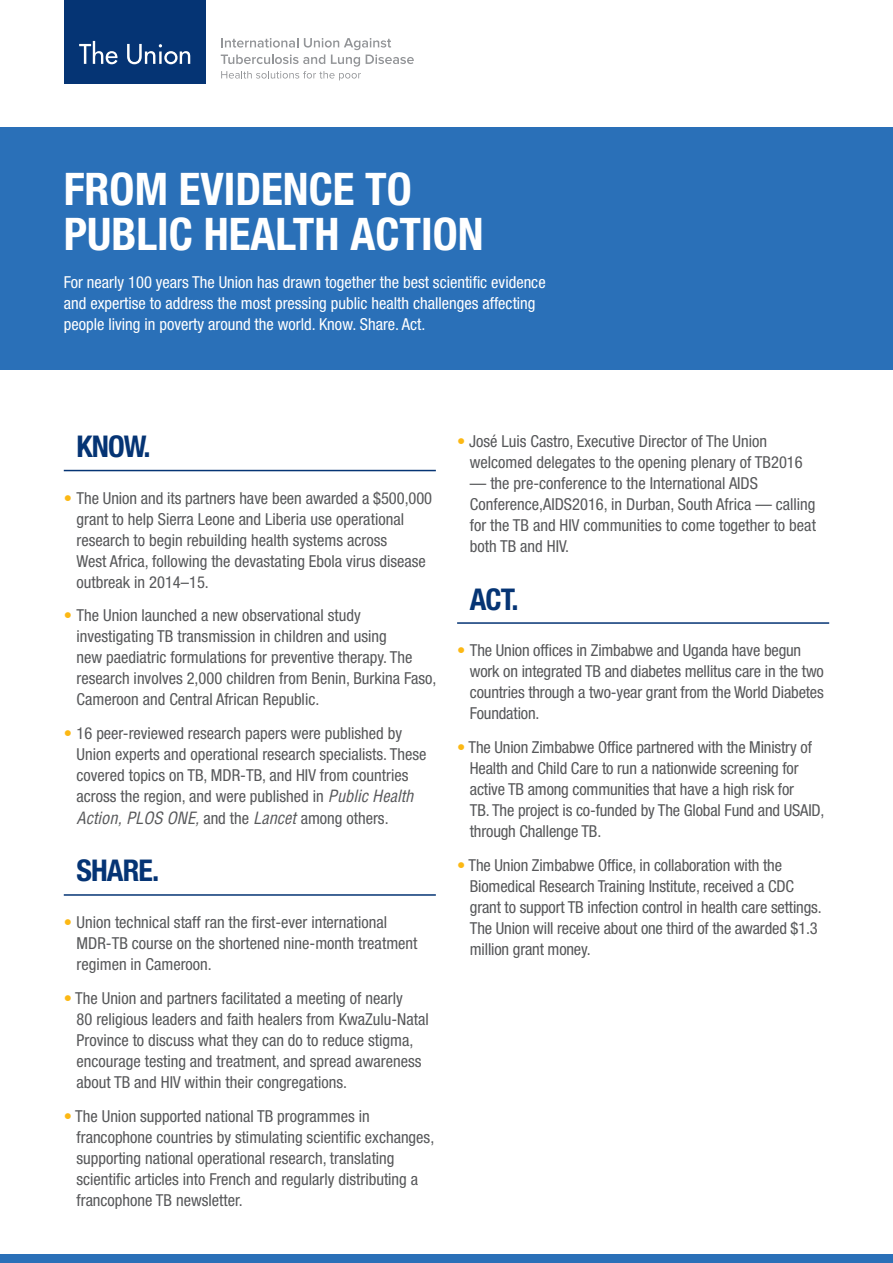
<style>
.page{position:relative;width:893px;height:1263px;background:#fff}
.page>*{position:absolute;margin:0;border:0;box-sizing:border-box;transform-origin:0 0}
.t1{font:700 condensed 45px/45px "Helvetica Neue";color:#fff}
.t2{font:700 condensed 30px "Helvetica Neue";letter-spacing:-.03em;color:#053474}
.t3{font:condensed 16.5px/21px "Helvetica Neue";color:#57585a}
.t4{font:condensed 16.5px/21px "Helvetica Neue";color:#fff}
.t5{font:italic condensed 16.5px "Helvetica";color:#57585a}
.s1{color:#fcb814}
.s2{font-family:"Helvetica";font-style:italic}
.s3{font-family:"Helvetica Neue";font-style:normal}
</style>
<div class="page">
<div style="left:0;top:128px;width:893px;height:242px;background:#2a70b8"></div>
<hr style="left:64px;top:470px;width:372px;height:1px;background:#053474">
<hr style="left:64px;top:894px;width:372px;height:2px;background:#053474">
<hr style="left:457px;top:622px;width:372px;height:2px;background:#053474">
<div style="left:0;top:1254px;width:893px;height:9px;background:#2a70b8"></div>
<div style="left:64px;top:0;width:142px;height:84px;background:#053474"></div>
<svg style="left:79px;top:41px;width:38px;height:23px"></svg>
<svg style="left:127px;top:44px;width:63px;height:20px"></svg>
<svg style="left:221px;top:38px;width:193px;height:42px"></svg>
<h1 class="t1" style="left:64px;top:166px;width:421px">FROM EVIDENCE TO<br>PUBLIC HEALTH ACTION</h1>
<p class="t4" style="left:64px;top:272px;width:483px">For nearly 100 years The Union has drawn together the best scientific evidence and expertise to address the most pressing public health challenges affecting people living in poverty around the world. Know. Share. Act.</p>
<h2 class="t2" style="left:77px;top:428px;width:76px">KNOW.</h2>
<p class="t3" style="left:77px;top:487px;width:357px;text-indent:-13px"><span class="s1">•</span> The Union and its partners have been awarded a $500,000 grant to help Sierra Leone and Liberia use operational research to begin rebuilding health systems across<br>West Africa, following the devastating Ebola virus disease outbreak in 2014–15.</p>
<p class="t3" style="left:77px;top:605px;width:361px;text-indent:-13px"><span class="s1">•</span> The Union launched a new observational study investigating TB transmission in children and using<br>new paediatric formulations for preventive therapy. The research involves 2,000 children from Benin, Burkina Faso, Cameroon and Central African Republic.</p>
<p class="t3" style="left:77px;top:723px;width:352px;text-indent:-13px"><span class="s1">•</span> 16 peer-reviewed research papers were published by Union experts and operational research specialists. These covered topics on TB, MDR-TB, and HIV from countries across the region, and were published in <span class="s2">Public Health</span></p>
<p class="t5" style="left:77px;top:807px;width:314px">Action, PLOS ONE, <span class="s3">and the</span> Lancet <span class="s3">among others.</span></p>
<h2 class="t2" style="left:77px;top:853px;width:84px">SHARE.</h2>
<p class="t3" style="left:77px;top:911px;width:342px;text-indent:-13px"><span class="s1">•</span> Union technical staff ran the first-ever international<br>MDR-TB course on the shortened nine-month treatment regimen in Cameroon.</p>
<p class="t3" style="left:77px;top:987px;width:354px;text-indent:-13px"><span class="s1">•</span> The Union and partners facilitated a meeting of nearly<br>80 religious leaders and faith healers from KwaZulu-Natal Province to discuss what they can do to reduce stigma, encourage testing and treatment, and spread awareness about TB and HIV within their congregations.</p>
<p class="t3" style="left:77px;top:1105px;width:359px;text-indent:-13px"><span class="s1">•</span> The Union supported national TB programmes in francophone countries by stimulating scientific exchanges, supporting national operational research, translating scientific articles into French and regularly distributing a francophone TB newsletter.</p>
<p class="t3" style="left:470px;top:430px;width:334px;text-indent:-13px"><span class="s1">•</span> José Luis Castro, Executive Director of The Union welcomed delegates to the opening plenary of TB2016</p>
<p class="t3" style="left:470px;top:472px;width:348px">— the pre-conference to the International AIDS Conference,AIDS2016, in Durban, South Africa — calling for the TB and HIV communities to come together to beat both TB and HIV.</p>
<h2 class="t2" style="left:470px;top:581px;width:50px">ACT.</h2>
<p class="t3" style="left:470px;top:640px;width:355px;text-indent:-13px"><span class="s1">•</span> The Union offices in Zimbabwe and Uganda have begun work on integrated TB and diabetes mellitus care in the two countries through a two-year grant from the World Diabetes Foundation.</p>
<p class="t3" style="left:470px;top:736px;width:356px;text-indent:-13px"><span class="s1">•</span> The Union Zimbabwe Office partnered with the Ministry of Health and Child Care to run a nationwide screening for active TB among communities that have a high risk for<br>TB. The project is co-funded by The Global Fund and USAID, through Challenge TB.</p>
<p class="t3" style="left:470px;top:854px;width:353px;text-indent:-13px"><span class="s1">•</span> The Union Zimbabwe Office, in collaboration with the Biomedical Research Training Institute, received a CDC grant to support TB infection control in health care settings.<br>The Union will receive about one third of the awarded $1.3 million grant money.</p>
</div>
